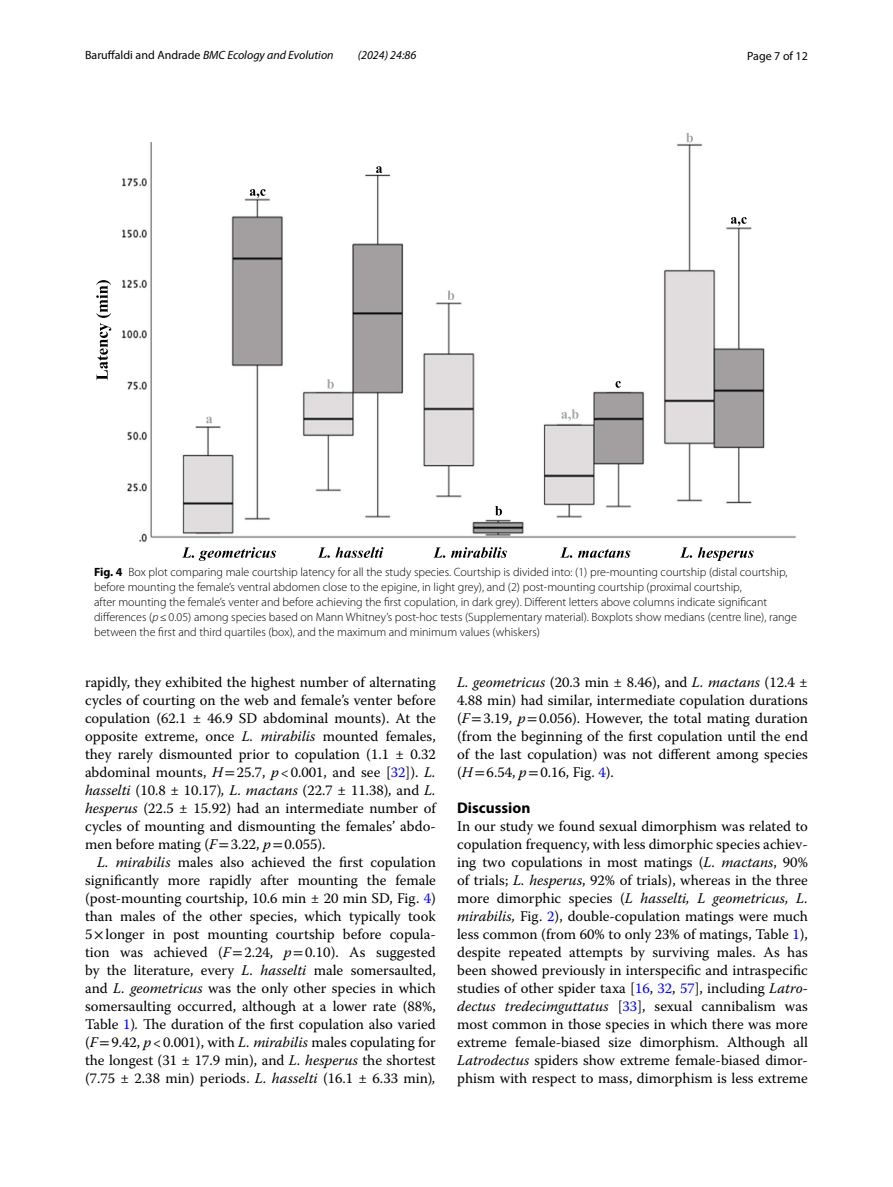
<style>
.page{position:relative;width:893px;height:1187px;background:#fff}
.page>*{position:absolute;margin:0;border:0;box-sizing:border-box;transform-origin:0 0}
.t1{font:700 15.45px "Myriad Pro";color:#000}
.t2{font:14.7px/18px "Warnock Pro";color:#000;text-align:justify}
.t3{font:300 12px/15px "Myriad Pro";color:#000}
.t4{font:italic 12px "Myriad Pro";color:#000}
.t5{font:12px "Myriad Pro";color:#000}
.s1{font-style:normal}
.s2{font-weight:700}
.s3{font-style:italic}
.s4{font-family:"STIX"}
.s5{color:#00f}
</style>
<div class="page">
<img style="left:122px;top:142px;width:674px;height:400px">
<svg style="left:96px;top:280px;width:15px;height:100px"></svg>
<svg style="left:182px;top:547px;width:94px;height:14px"></svg>
<svg style="left:319px;top:547px;width:64px;height:10px"></svg>
<svg style="left:434px;top:547px;width:73px;height:10px"></svg>
<svg style="left:561px;top:547px;width:69px;height:10px"></svg>
<svg style="left:680px;top:547px;width:74px;height:14px"></svg>
<svg style="left:206px;top:416px;width:6px;height:7px"></svg>
<svg style="left:561px;top:409px;width:18px;height:12px"></svg>
<svg style="left:327px;top:379px;width:7px;height:9px"></svg>
<svg style="left:686px;top:133px;width:7px;height:9px"></svg>
<svg style="left:447px;top:290px;width:7px;height:10px"></svg>
<svg style="left:250px;top:189px;width:16px;height:9px"></svg>
<svg style="left:731px;top:217px;width:16px;height:9px"></svg>
<svg style="left:376px;top:166px;width:6px;height:7px"></svg>
<svg style="left:615px;top:381px;width:6px;height:7px"></svg>
<svg style="left:495px;top:506px;width:7px;height:9px"></svg>
<p class="t4" style="left:85px;top:48px;width:250px"><span class="s1">Baruffaldi and Andrade</span> BMC Ecology and Evolution</p>
<p class="t4" style="left:358px;top:48px;width:60px">(2024) 24:86</p>
<p class="t5" style="left:747px;top:48px;width:62px">Page 7 of 12</p>
<p class="t3" style="left:94px;top:564px;width:704px"><span class="s2">Fig. 4</span> Box plot comparing male courtship latency for all the study species. Courtship is divided into: (1) pre-mounting courtship (distal courtship, before mounting the female’s ventral abdomen close to the epigine, in light grey), and (2) post-mounting courtship (proximal courtship,<br>after mounting the female’s venter and before achieving the first copulation, in dark grey). Different letters above columns indicate significant differences (<span class="s3">p</span>≤0.05) among species based on Mann Whitney’s post-hoc tests (Supplementary material). Boxplots show medians (centre line), range between the first and third quartiles (box), and the maximum and minimum values (whiskers)</p>
<p class="t2" style="left:85px;top:672px;width:352px">rapidly, they exhibited the highest number of alternating cycles of courting on the web and female’s venter before copulation (62.1 ± 46.9 SD abdominal mounts). At the opposite extreme, once <span class="s3">L. mirabilis</span> mounted females, they rarely dismounted prior to copulation (1.1 ± 0.32 abdominal mounts, <span class="s3">H</span><span class="s4">=</span>25.7, <span class="s3">p</span>&lt;0.001, and see [<span class="s5">32</span>]). <span class="s3">L. hasselti</span> (10.8 ± 10.17)<span class="s3">, L. mactans</span> (22.7 ± 11.38)<span class="s3">,</span> and <span class="s3">L. hesperus</span> (22.5 ± 15.92) had an intermediate number of cycles of mounting and dismounting the females’ abdo&shy;men before mating (<span class="s3">F</span><span class="s4">=</span>3.22, <span class="s3">p</span><span class="s4">=</span>0.055).</p>
<p class="t2" style="left:85px;top:852px;width:352px;text-indent:12px"><span class="s3">L. mirabilis</span> males also achieved the first copulation significantly more rapidly after mounting the female (post-mounting courtship, 10.6 min ± 20 min SD, Fig. <span class="s5">4</span>) than males of the other species, which typically took 5<span class="s4">×</span>longer in post mounting courtship before copula&shy;tion was achieved (<span class="s3">F</span><span class="s4">=</span>2.24, <span class="s3">p</span><span class="s4">=</span>0.10). As suggested by the literature, every <span class="s3">L. hasselti</span> male somersaulted, and <span class="s3">L. geometricus</span> was the only other species in which somersaulting occurred, although at a lower rate (88%, Table <span class="s5">1</span>)<span class="s3">.</span> The duration of the first copulation also varied (<span class="s3">F</span><span class="s4">=</span>9.42, <span class="s3">p</span>&lt;0.001), with <span class="s3">L. mirabilis</span> males copulating for the longest (31 ± 17.9 min), and <span class="s3">L. hesperus</span> the shortest (7.75 ± 2.38 min) periods. <span class="s3">L. hasselti</span> (16.1 ± 6.33 min)<span class="s3">,</span></p>
<p class="t2" style="left:457px;top:672px;width:352px"><span class="s3">L. geometricus</span> (20.3 min ± 8.46), and <span class="s3">L. mactans</span> (12.4 ± 4.88 min) had similar, intermediate copulation durations (<span class="s3">F</span><span class="s4">=</span>3.19, <span class="s3">p</span><span class="s4">=</span>0.056). However, the total mating duration (from the beginning of the first copulation until the end of the last copulation) was not different among species (<span class="s3">H</span><span class="s4">=</span>6.54, <span class="s3">p</span><span class="s4">=</span>0.16, Fig. <span class="s5">4</span>).</p>
<p class="t1" style="left:457px;top:797px;width:75px">Discussion</p>
<p class="t2" style="left:457px;top:816px;width:352px">In our study we found sexual dimorphism was related to copulation frequency, with less dimorphic species achiev&shy;ing two copulations in most matings (<span class="s3">L. mactans</span>, 90% of trials; <span class="s3">L. hesperus</span>, 92% of trials), whereas in the three more dimorphic species (<span class="s3">L hasselti, L geometricus, L. mirabilis,</span> Fig. <span class="s5">2</span>), double-copulation matings were much less common (from 60% to only 23% of matings, Table <span class="s5">1</span>), despite repeated attempts by surviving males. As has been showed previously in interspecific and intraspecific studies of other spider taxa [<span class="s5">16</span>, <span class="s5">32</span>, <span class="s5">57</span>], including <span class="s3">Latro&shy;dectus tredecimguttatus</span> [<span class="s5">33</span>], sexual cannibalism was most common in those species in which there was more extreme female-biased size dimorphism. Although all <span class="s3">Latrodectus</span> spiders show extreme female-biased dimor&shy;phism with respect to mass, dimorphism is less extreme</p>
</div>
